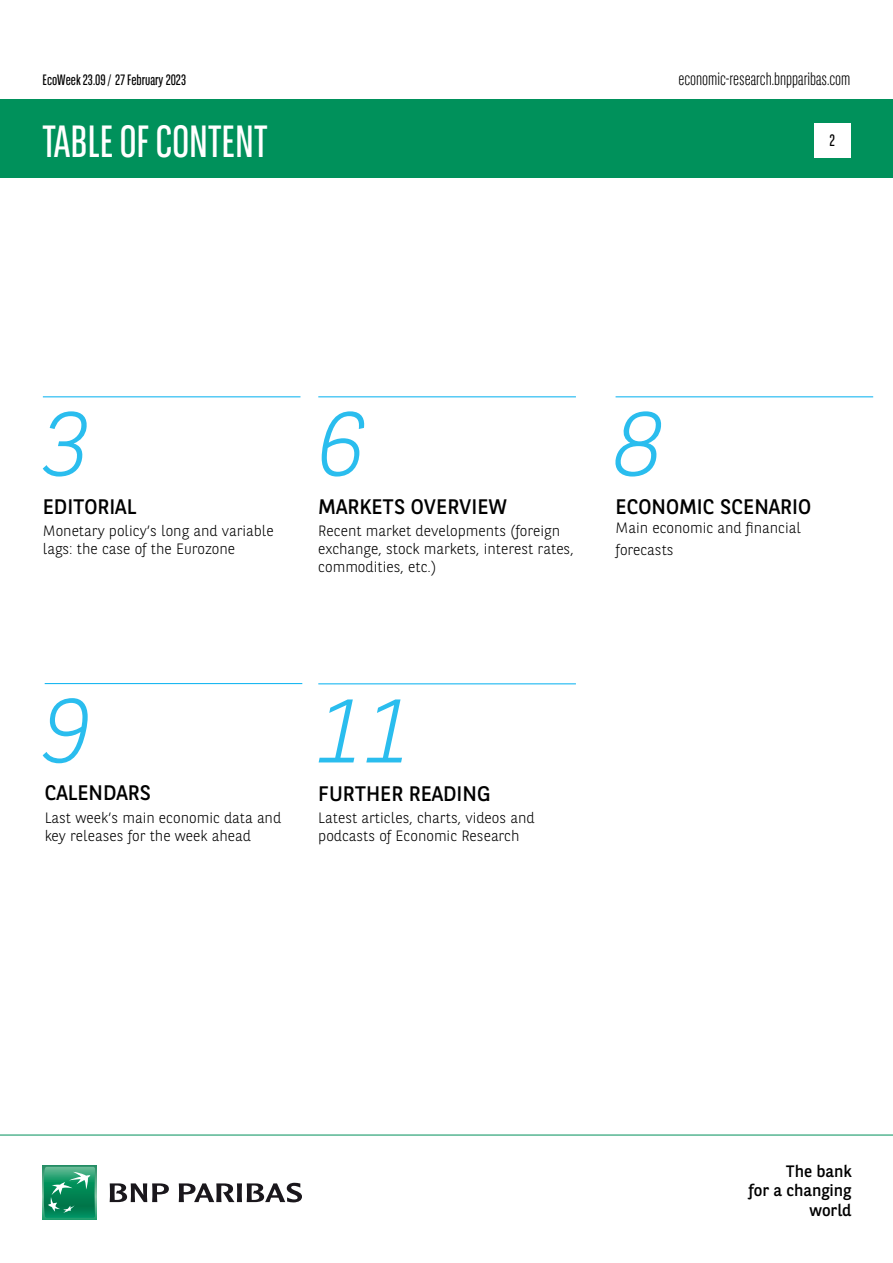
<style>
.page{position:relative;width:893px;height:1263px;background:#fff}
.page>*{position:absolute;margin:0;border:0;box-sizing:border-box;transform-origin:0 0}
.t1{font:italic 300 90px "BNPP Sans";color:#2abdee}
.t2{font:45px "BNPP Sans Condensed";color:#fff}
.t3{font:21px "BNPP Sans";color:#000}
.t4{font:300 18px "BNPP Sans Condensed";color:#000}
.t5{font:16.5px/19.8px "BNPP Sans";color:#000;text-align:right}
.t6{font:16.5px "BNPP Sans Condensed";color:#000}
.t7{font:300 15px/18px "BNPP Sans";color:#000}
.t8{font:15px "BNPP Sans Condensed";color:#000}
</style>
<div class="page">
<div style="left:1px;top:99px;width:892px;height:78px;background:#00915b"></div>
<svg style="left:43px;top:1166px;width:53px;height:53px"></svg>
<svg style="left:44px;top:1167px;width:51px;height:51px;background:#26996e"></svg>
<svg style="left:110px;top:1183px;width:59px;height:19px"></svg>
<svg style="left:179px;top:1183px;width:123px;height:19px"></svg>
<hr style="left:0;top:1135px;width:893px;height:1px;background:#00915b">
<div style="left:814px;top:123px;width:36px;height:34px;background:#fff"></div>
<hr style="left:318px;top:683px;width:258px;height:1px;background:#00b0f0">
<hr style="left:43px;top:396px;width:257px;height:1px;background:#00b0f0">
<hr style="left:318px;top:396px;width:258px;height:1px;background:#00b0f0">
<hr style="left:45px;top:683px;width:257px;height:1px;background:#00b0f0">
<hr style="left:616px;top:396px;width:257px;height:1px;background:#00b0f0">
<p class="t8" style="left:43px;top:70px;width:145px">EcoWeek 23.09 / 27 February 2023</p>
<p class="t4" style="left:678px;top:67px;width:174px">economic-research.bnpparibas.com</p>
<h2 class="t2" style="left:43px;top:113px;width:227px">TABLE OF CONTENT</h2>
<p class="t6" style="left:829px;top:130px;width:7px">2</p>
<h1 class="t1" style="left:42px;top:383px;width:49px">3</h1>
<h3 class="t3" style="left:43px;top:492px;width:95px">EDITORIAL</h3>
<p class="t7" style="left:43px;top:521px;width:232px">Monetary policy’s long and variable lags: the case of the Eurozone</p>
<h1 class="t1" style="left:318px;top:383px;width:49px">6</h1>
<h3 class="t3" style="left:318px;top:492px;width:190px">MARKETS OVERVIEW</h3>
<p class="t7" style="left:318px;top:521px;width:257px">Recent market developments (foreign exchange, stock markets, interest rates, commodities, etc.)</p>
<h1 class="t1" style="left:615px;top:383px;width:49px">8</h1>
<h3 class="t3" style="left:616px;top:492px;width:197px">ECONOMIC SCENARIO</h3>
<p class="t7" style="left:616px;top:516px;width:187px;line-height:22.2px">Main economic and financial forecasts</p>
<h1 class="t1" style="left:44px;top:669px;width:49px">9</h1>
<h3 class="t3" style="left:45px;top:779px;width:108px">CALENDARS</h3>
<p class="t7" style="left:45px;top:808px;width:238px">Last week’s main economic data and key releases for the week ahead</p>
<h1 class="t1" style="left:318px;top:670px;width:97px">11</h1>
<h3 class="t3" style="left:318px;top:779px;width:174px">FURTHER READING</h3>
<p class="t7" style="left:318px;top:808px;width:218px">Latest articles, charts, videos and podcasts of Economic Research</p>
<p class="t5" style="left:748px;top:1160px;width:104px">The bank<br>for a changing world</p>
</div>
